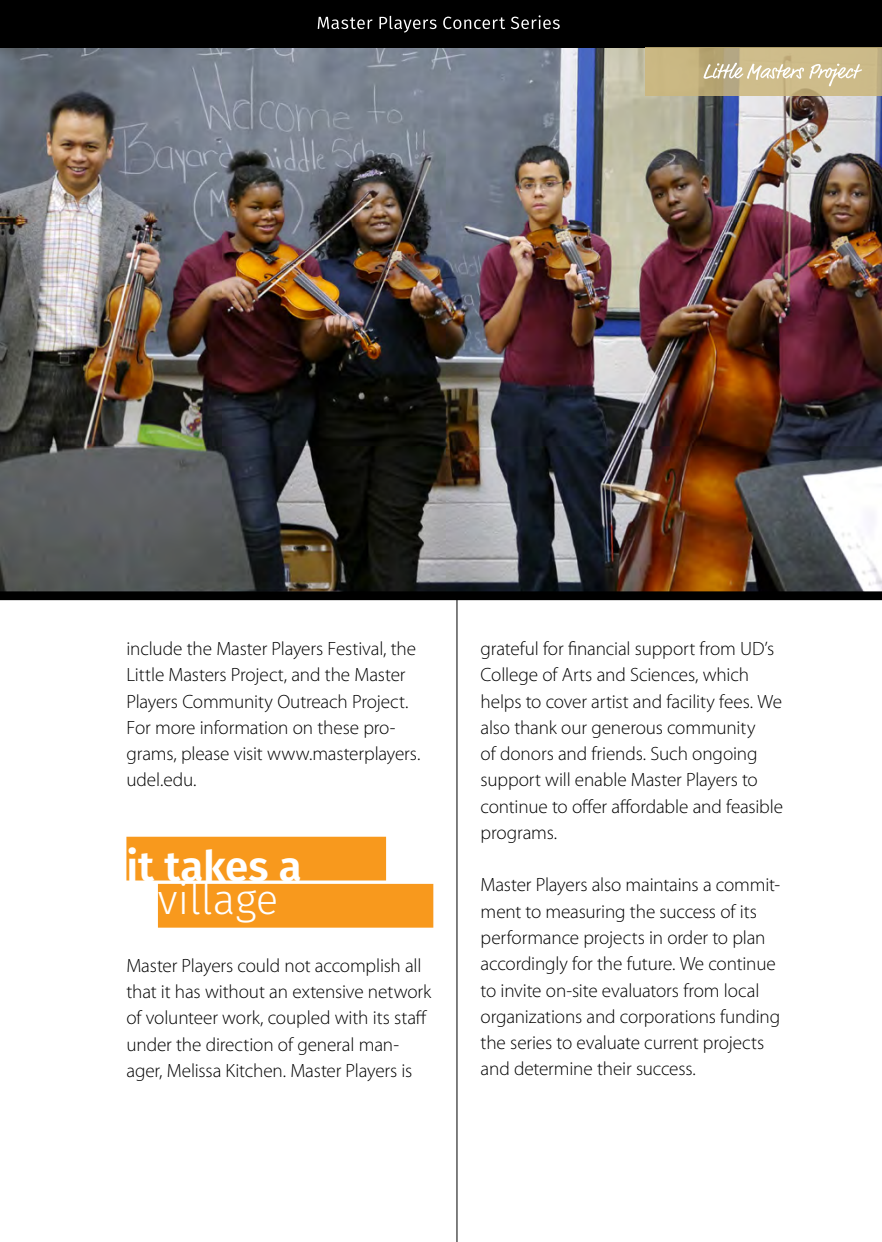
<style>
.page{position:relative;width:882px;height:1242px;background:#fff}
.page>*{position:absolute;margin:0;border:0;box-sizing:border-box;transform-origin:0 0}
.t1{font:600 42px "Fira Sans";letter-spacing:-.005em;color:#fff}
.t2{font:300 42px "Fira Sans";color:#fff}
.t3{font:300 19.25px/26.2px "Myriad Pro";letter-spacing:-.01em;color:#000}
</style>
<div class="page">
<hr style="left:457px;top:0;width:1px;height:1241px;background:#000">
<img style="left:0;top:47px;width:882px;height:544px">
<div style="left:126px;top:836px;width:260px;height:44px;background:#f8991d"></div>
<div style="left:158px;top:883px;width:275px;height:44px;background:#f8991d"></div>
<div style="left:0;top:0;width:882px;height:47px;background:#000"></div>
<svg style="left:318px;top:15px;width:242px;height:18px"></svg>
<svg style="left:645px;top:47px;width:237px;height:49px;background:#c6b483"></svg>
<svg style="left:704px;top:63px;width:158px;height:23px;background:#d3c59f"></svg>
<div style="left:0;top:591px;width:882px;height:9px;background:#000"></div>
<p class="t3" style="left:126px;top:635px;width:296px">include the Master Players Festival, the Little Masters Project, and the Master Players Community Outreach Project.<br>For more information on these pro&shy;grams, please visit www.masterplayers. udel.edu.</p>
<h1 class="t1" style="left:126px;top:836px;width:177px">it takes a</h1>
<h1 class="t2" style="left:158px;top:869px;width:122px">village</h1>
<p class="t3" style="left:126px;top:952px;width:306px">Master Players could not accomplish all that it has without an extensive network of volunteer work, coupled with its staff under the direction of general man&shy;ager, Melissa Kitchen. Master Players is</p>
<p class="t3" style="left:481px;top:635px;width:304px">grateful for financial support from UD’s College of Arts and Sciences, which helps to cover artist and facility fees. We also thank our generous community<br>of donors and friends. Such ongoing support will enable Master Players to continue to offer affordable and feasible programs.</p>
<p class="t3" style="left:481px;top:871px;width:301px">Master Players also maintains a commit&shy;ment to measuring the success of its performance projects in order to plan accordingly for the future. We continue to invite on-site evaluators from local organizations and corporations funding the series to evaluate current projects and determine their success.</p>
</div>
